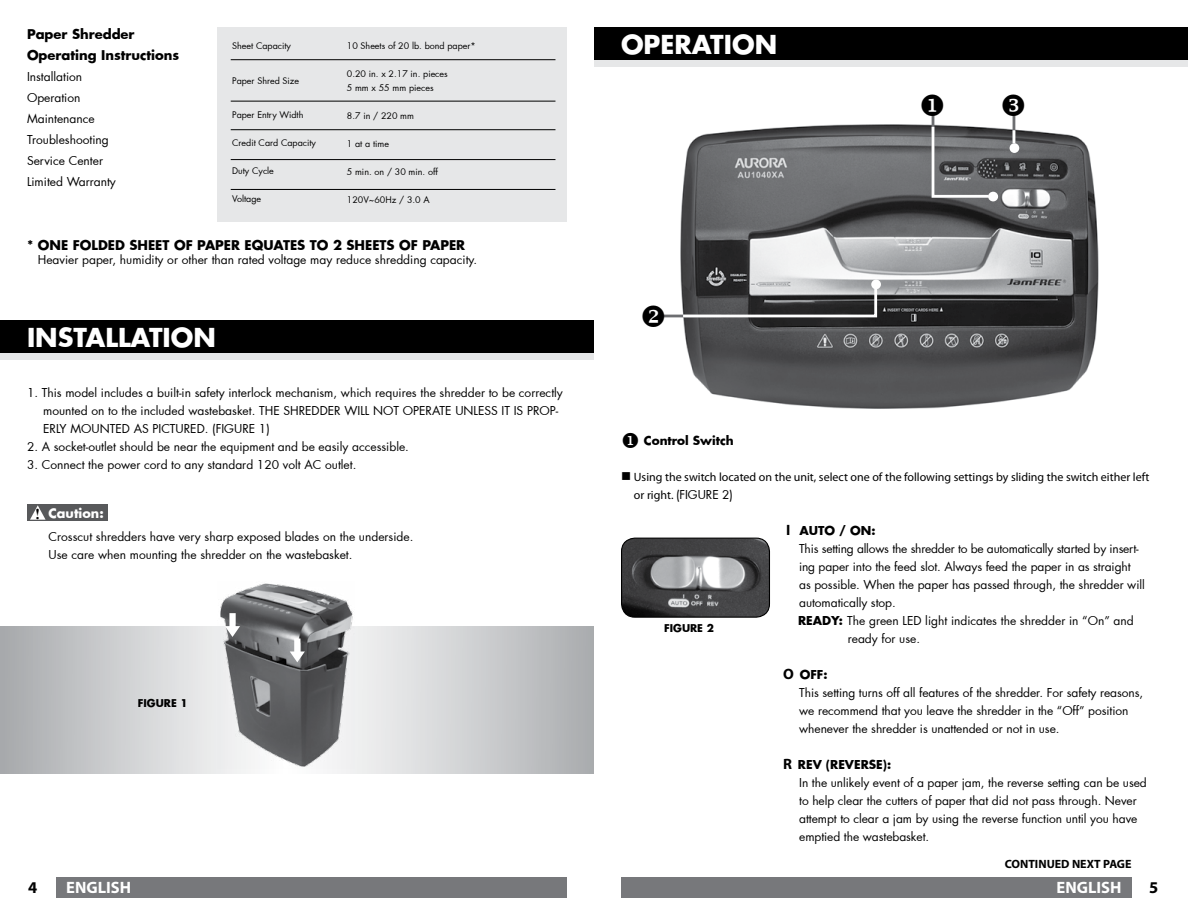
<style>
.page{position:relative;width:1188px;height:918px;background:#fff}
.page>*{position:absolute;margin:0;border:0;box-sizing:border-box;transform-origin:0 0}
.t1{font:700 25.5px "Futura";color:#fff}
.t2{font:700 16.5px "Myriad Pro";color:#fff}
.t3{font:700 16.5px "Myriad Pro";color:#000}
.t4{font:700 13.2px/21px "Futura";color:#000}
.t5{font:700 12.75px "Futura";color:#fff}
.t6{font:12px/18px "Futura";color:#000}
.t7{font:12px "Myriad Pro";color:#000}
.t8{font:700 12px "Futura";color:#000}
.t9{font:700 12px "Myriad Pro";color:#000}
.t10{font:700 10.5px "Futura";color:#000}
.t11{font:9px/14px "Futura";color:#000}
.s1{font-family:"Times New Roman";font-size:15px;color:#000}
.s2{font-family:"Myriad Pro"}
.s3{font-family:"Myriad Pro";font-size:15px}
.s4{font-weight:700}
.s5{font-family:"Myriad Pro";font-weight:700;font-size:15px}
</style>
<div class="page">
<div style="left:56px;top:877px;width:511px;height:21px;background:#77787b"></div>
<div style="left:621px;top:877px;width:511px;height:21px;background:#77787b"></div>
<div style="left:594px;top:34px;width:594px;height:33px;background:#e6e7e8"></div>
<div style="left:594px;top:27px;width:594px;height:32px;background:#000"></div>
<div style="left:0;top:328px;width:594px;height:32px;background:#e6e7e8"></div>
<div style="left:0;top:320px;width:594px;height:33px;background:#000"></div>
<div style="left:218px;top:27px;width:349px;height:194px;background:#e6e7e8"></div>
<hr style="left:231px;top:59px;width:324px;height:1px;background:#000">
<hr style="left:231px;top:101px;width:324px;height:1px;background:#000">
<hr style="left:231px;top:129px;width:324px;height:1px;background:#000">
<hr style="left:231px;top:159px;width:324px;height:1px;background:#000">
<hr style="left:231px;top:189px;width:324px;height:1px;background:#000">
<svg style="left:0;top:627px;width:594px;height:146px"></svg>
<img style="left:217px;top:583px;width:138px;height:186px">
<div style="left:294px;top:639px;width:7px;height:14px;background:#fff"></div>
<svg style="left:290px;top:651px;width:15px;height:11px"></svg>
<div style="left:229px;top:613px;width:7px;height:15px;background:#fff"></div>
<svg style="left:225px;top:626px;width:15px;height:11px"></svg>
<img style="left:622px;top:538px;width:147px;height:78px">
<div style="left:621px;top:538px;width:149px;height:80px;border:1px solid #000;border-radius:13px"></div>
<img style="left:674px;top:118px;width:425px;height:291px">
<hr style="left:1013px;top:114px;width:2px;height:35px;background:#6d6e71">
<svg style="left:1013px;top:130px;width:2px;height:13px"></svg>
<div style="left:1010px;top:143px;width:9px;height:10px;background:#fff;border-radius:50%"></div>
<hr style="left:660px;top:315px;width:61px;height:2px;background:#6d6e71">
<svg style="left:680px;top:282px;width:198px;height:37px"></svg>
<div style="left:871px;top:280px;width:10px;height:9px;background:#fff;border-radius:50%"></div>
<svg style="left:988px;top:192px;width:10px;height:9px"></svg>
<div style="left:27px;top:504px;width:80px;height:17px;background:#58595b"></div>
<svg style="left:30px;top:505px;width:16px;height:15px"></svg>
<svg style="left:922px;top:115px;width:75px;height:84px"></svg>
<p class="t4" style="left:27px;top:23px;width:154px">Paper Shredder<br>Operating Instructions</p>
<p class="t6" style="left:27px;top:66px;width:90px;line-height:21px">Installation<br>Operation<br>Maintenance<br>Troubleshooting<br>Service Center<br>Limited Warranty</p>
<p class="t11" style="left:232px;top:39px;width:60px">Sheet Capacity</p>
<p class="t11" style="left:232px;top:73px;width:68px">Paper Shred Size</p>
<p class="t11" style="left:232px;top:108px;width:73px">Paper Entry Width</p>
<p class="t11" style="left:232px;top:136px;width:85px">Credit Card Capacity</p>
<p class="t11" style="left:232px;top:164px;width:43px">Duty Cycle</p>
<p class="t11" style="left:232px;top:192px;width:31px">Voltage</p>
<p class="t11" style="left:347px;top:39px;width:130px">10 Sheets of 20 lb. bond paper*</p>
<p class="t11" style="left:347px;top:67px;width:102px">0.20 in. x 2.17 in. pieces<br>5 mm x 55 mm pieces</p>
<p class="t11" style="left:347px;top:109px;width:69px">8.7 in / 220 mm</p>
<p class="t11" style="left:347px;top:137px;width:44px">1 at a time</p>
<p class="t11" style="left:347px;top:165px;width:93px">5 min. on / 30 min. off</p>
<p class="t11" style="left:347px;top:193px;width:84px">120V~60Hz / 3.0 A</p>
<p class="t4" style="left:27px;top:234px;width:440px">* ONE FOLDED SHEET OF PAPER EQUATES TO 2 SHEETS OF PAPER</p>
<p class="t6" style="left:38px;top:250px;width:441px">Heavier paper, humidity or other than rated voltage may reduce shredding capacity.</p>
<h1 class="t1" style="left:27px;top:320px;width:190px">INSTALLATION</h1>
<p class="t6" style="left:43px;top:384px;width:521px;text-indent:-16px">1. This model includes a built-in safety interlock mechanism, which requires the shredder to be correctly mounted on to the included wastebasket. THE SHREDDER WILL NOT OPERATE UNLESS IT IS PROP-<br>ERLY MOUNTED AS PICTURED. (FIGURE 1)</p>
<p class="t6" style="left:27px;top:438px;width:383px">2. A socket-outlet should be near the equipment and be easily accessible.</p>
<p class="t6" style="left:27px;top:456px;width:331px">3. Connect the power cord to any standard 120 volt AC outlet.</p>
<p class="t5" style="left:35px;top:504px;width:70px"><span class="s1">!</span> Caution:</p>
<p class="t6" style="left:49px;top:528px;width:366px">Crosscut shredders have very sharp exposed blades on the underside.<br>Use care when mounting the shredder on the wastebasket.</p>
<p class="t10" style="left:138px;top:696px;width:51px">FIGURE 1</p>
<h1 class="t1" style="left:621px;top:26px;width:158px">OPERATION</h1>
<p class="t8" style="left:621px;top:432px;width:114px">◆ Control Switch</p>
<p class="t7" style="left:621px;top:470px;width:530px">■ Using the switch located on the unit, select one of the following settings by sliding the switch either left</p>
<p class="t6" style="left:634px;top:486px;width:101px"><span class="s2">or right.</span> (FIGURE 2)</p>
<p class="t8" style="left:786px;top:522px;width:91px"><span class="s3">I</span> AUTO / ON:</p>
<p class="t6" style="left:799px;top:540px;width:341px">This setting allows the shredder to be automatically started by insert-</p>
<p class="t6" style="left:799px;top:558px;width:333px">ing paper into the feed slot. Always feed the paper in as straight</p>
<p class="t6" style="left:799px;top:576px;width:347px">as possible. When the paper has passed through, the shredder will</p>
<p class="t6" style="left:799px;top:594px;width:98px">automatically stop.</p>
<p class="t6" style="left:798px;top:612px;width:337px"><span class="s4">READY:</span> The green LED light indicates the shredder in “On” and</p>
<p class="t6" style="left:848px;top:630px;width:74px">ready for use.</p>
<p class="t6" style="left:799px;top:666px;width:346px;text-indent:-16px"><span class="s5">O</span> <span class="s4">OFF:<br></span>This setting turns off all features of the shredder. For safety reasons, we recommend that you leave the shredder in the “Off” position whenever the shredder is unattended or not in use.</p>
<p class="t6" style="left:799px;top:756px;width:349px;text-indent:-16px"><span class="s5">R</span> <span class="s4">REV (REVERSE):<br></span>In the unlikely event of a paper jam, the reverse setting can be used to help clear the cutters of paper that did not pass through. Never attempt to clear a jam by using the reverse function until you have emptied the wastebasket.</p>
<p class="t9" style="left:1005px;top:856px;width:128px">CONTINUED NEXT PAGE</p>
<p class="t10" style="left:664px;top:620px;width:51px">FIGURE 2</p>
<h2 class="t3" style="left:28px;top:876px;width:11px">4</h2>
<h2 class="t2" style="left:66px;top:876px;width:66px">ENGLISH</h2>
<h2 class="t2" style="left:1057px;top:876px;width:66px">ENGLISH</h2>
<h2 class="t3" style="left:1149px;top:876px;width:11px">5</h2>
</div>
